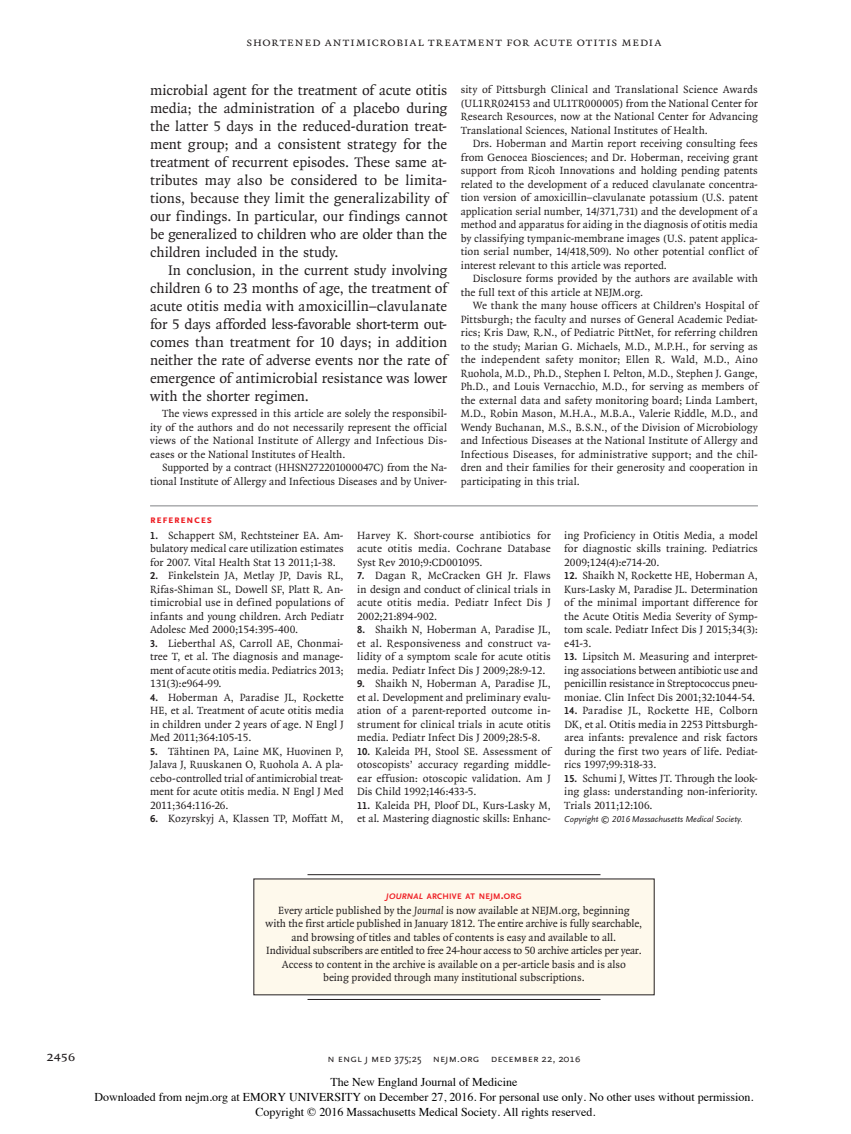
<style>
.page{position:relative;width:851px;height:1134px;background:#fff}
.page>*{position:absolute;margin:0;border:0;box-sizing:border-box;transform-origin:0 0}
.t1{font:15px/18px "OTNEJM Quadraat";letter-spacing:-.005em;color:#231f20;text-align:justify}
.t2{font:14.25px "OTNEJM Quadraat Cap";color:#231f20}
.t3{font:12.75px "OTNEJM Quadraat Small Cap";letter-spacing:.05em;color:#231f20}
.t4{font:12px/15px "Times";color:#000;text-align:center}
.t5{font:11.25px/13.5px "OTNEJM Quadraat";color:#231f20;text-align:justify}
.t6{font:700 11.25px "OTNEJM Scala Sans Small LF Cap";letter-spacing:.05em;color:#ee1d23}
.t7{font:10.8px "OTNEJM Scala Sans LF Cap";letter-spacing:.01em;color:#231f20}
.t8{font:italic 9px "OTNEJM Scala Sans LF";color:#231f20}
.t9{font:700 8.4px "OTNEJM Scala Sans LF Cap";letter-spacing:.03em;color:#ee1d23}
.s1{font-family:"OTNEJM Scala Sans LF";font-weight:700;font-size:10.5px}
.s2{font-style:italic}
.s3{font-size:12px}
.s4{font-family:"OTNEJM Scala Sans OSF"}
.s5{font-family:"OTNEJM Scala Sans LF Small Cap"}
</style>
<div class="page">
<hr style="left:150px;top:506px;width:608px;height:1px;background:#808285">
<div style="left:254px;top:879px;width:400px;height:116px;background:#fef9ec"></div>
<hr style="left:307px;top:874px;width:293px;height:1px;background:#231f20">
<hr style="left:307px;top:999px;width:293px;height:1px;background:#231f20">
<p class="t3" style="left:247px;top:35px;width:416px">Shortened Antimicrobial Treatment for Acute Otitis Media</p>
<p class="t1" style="left:150px;top:81px;width:299px">microbial agent for the treatment of acute otitis media; the administration of a placebo during the latter 5 days in the reduced-duration treat&shy;ment group; and a consistent strategy for the treatment of recurrent episodes. These same at&shy;tributes may also be considered to be limita&shy;tions, because they limit the generalizability of our findings. In particular, our findings cannot be generalized to children who are older than the children included in the study.</p>
<p class="t1" style="left:150px;top:261px;width:299px;text-indent:18px">In conclusion, in the current study involving children 6 to 23 months of age, the treatment of acute otitis media with amoxicillin–clavulanate for 5 days afforded less-favorable short-term out&shy;comes than treatment for 10 days; in addition neither the rate of adverse events nor the rate of emergence of antimicrobial resistance was lower with the shorter regimen.</p>
<p class="t5" style="left:150px;top:407px;width:299px;text-indent:12px">The views expressed in this article are solely the responsibil&shy;ity of the authors and do not necessarily represent the official views of the National Institute of Allergy and Infectious Dis&shy;eases or the National Institutes of Health.</p>
<p class="t5" style="left:150px;top:461px;width:299px;text-align:right">Supported by a contract (HHSN272201000047C) from the Na&shy;tional Institute of Allergy and Infectious Diseases and by Univer-</p>
<p class="t5" style="left:460px;top:83px;width:299px">sity of Pittsburgh Clinical and Translational Science Awards (UL1RR024153 and UL1TR000005) from the National Center for Research Resources, now at the National Center for Advancing Translational Sciences, National Institutes of Health.</p>
<p class="t5" style="left:460px;top:137px;width:299px;text-indent:12px">Drs. Hoberman and Martin report receiving consulting fees from Genocea Biosciences; and Dr. Hoberman, receiving grant support from Ricoh Innovations and holding pending patents related to the development of a reduced clavulanate concentra&shy;tion version of amoxicillin–clavulanate potassium (U.S. patent application serial number, 14/371,731) and the development of a method and apparatus for aiding in the diagnosis of otitis media by classifying tympanic-membrane images (U.S. patent applica&shy;tion serial number, 14/418,509). No other potential conflict of interest relevant to this article was reported.</p>
<p class="t5" style="left:460px;top:272px;width:298px;text-indent:12px">Disclosure forms provided by the authors are available with the full text of this article at NEJM.org.</p>
<p class="t5" style="left:460px;top:299px;width:299px;text-indent:12px">We thank the many house officers at Children’s Hospital of Pittsburgh; the faculty and nurses of General Academic Pediat&shy;rics; Kris Daw, R.N., of Pediatric PittNet, for referring children to the study; Marian G. Michaels, M.D., M.P.H., for serving as the independent safety monitor; Ellen R. Wald, M.D., Aino Ruohola, M.D., Ph.D., Stephen I. Pelton, M.D., Stephen J. Gange, Ph.D., and Louis Vernacchio, M.D., for serving as members of the external data and safety monitoring board; Linda Lambert, M.D., Robin Mason, M.H.A., M.B.A., Valerie Riddle, M.D., and Wendy Buchanan, M.S., B.S.N., of the Division of Microbiology and Infectious Diseases at the National Institute of Allergy and Infectious Diseases, for administrative support; and the chil&shy;dren and their families for their generosity and cooperation in participating in this trial.</p>
<p class="t6" style="left:150px;top:513px;width:63px">References</p>
<p class="t5" style="left:150px;top:528px;width:195px"><span class="s1">1.</span> Schappert SM, Rechtsteiner EA. Am&shy;bulatory medical care utilization estimates for 2007. Vital Health Stat 13 2011;1-38.</p>
<p class="t5" style="left:150px;top:569px;width:195px"><span class="s1">2.</span> Finkelstein JA, Metlay JP, Davis RL, Rifas-Shiman SL, Dowell SF, Platt R. An&shy;timicrobial use in defined populations of infants and young children. Arch Pediatr Adolesc Med 2000;154:395-400.</p>
<p class="t5" style="left:150px;top:636px;width:195px"><span class="s1">3.</span> Lieberthal AS, Carroll AE, Chonmai&shy;tree T, et al. The diagnosis and manage&shy;ment of acute otitis media. Pediatrics 2013; 131(3):e964-99.</p>
<p class="t5" style="left:150px;top:690px;width:195px"><span class="s1">4.</span> Hoberman A, Paradise JL, Rockette HE, et al. Treatment of acute otitis media in children under 2 years of age. N Engl J Med 2011;364:105-15.</p>
<p class="t5" style="left:150px;top:744px;width:195px"><span class="s1">5.</span> Tähtinen PA, Laine MK, Huovinen P, Jalava J, Ruuskanen O, Ruohola A. A pla&shy;cebo-controlled trial of antimicrobial treat&shy;ment for acute otitis media. N Engl J Med 2011;364:116-26.</p>
<p class="t5" style="left:150px;top:812px;width:195px"><span class="s1">6.</span> Kozyrskyj A, Klassen TP, Moffatt M,</p>
<p class="t5" style="left:357px;top:528px;width:195px">Harvey K. Short-course antibiotics for acute otitis media. Cochrane Database Syst Rev 2010;9:CD001095.</p>
<p class="t5" style="left:357px;top:569px;width:195px"><span class="s1">7.</span> Dagan R, McCracken GH Jr. Flaws in design and conduct of clinical trials in acute otitis media. Pediatr Infect Dis J 2002;21:894-902.</p>
<p class="t5" style="left:357px;top:623px;width:195px"><span class="s1">8.</span> Shaikh N, Hoberman A, Paradise JL, et al. Responsiveness and construct va&shy;lidity of a symptom scale for acute otitis media. Pediatr Infect Dis J 2009;28:9-12.</p>
<p class="t5" style="left:357px;top:677px;width:195px"><span class="s1">9.</span> Shaikh N, Hoberman A, Paradise JL, et al. Development and preliminary evalu&shy;ation of a parent-reported outcome in&shy;strument for clinical trials in acute otitis media. Pediatr Infect Dis J 2009;28:5-8.</p>
<p class="t5" style="left:357px;top:744px;width:195px"><span class="s1">10.</span> Kaleida PH, Stool SE. Assessment of otoscopists’ accuracy regarding middle&shy;ear effusion: otoscopic validation. Am J Dis Child 1992;146:433-5.</p>
<p class="t5" style="left:357px;top:798px;width:195px"><span class="s1">11.</span> Kaleida PH, Ploof DL, Kurs-Lasky M, et al. Mastering diagnostic skills: Enhanc-</p>
<p class="t5" style="left:564px;top:528px;width:195px">ing Proficiency in Otitis Media, a model for diagnostic skills training. Pediatrics 2009;124(4):e714-20.</p>
<p class="t5" style="left:564px;top:569px;width:195px"><span class="s1">12.</span> Shaikh N, Rockette HE, Hoberman A, Kurs-Lasky M, Paradise JL. Determination of the minimal important difference for the Acute Otitis Media Severity of Symp&shy;tom scale. Pediatr Infect Dis J 2015;34(3): e41-3.</p>
<p class="t5" style="left:564px;top:650px;width:195px"><span class="s1">13.</span> Lipsitch M. Measuring and interpret&shy;ing associations between antibiotic use and penicillin resistance in Streptococcus pneu&shy;moniae. Clin Infect Dis 2001;32:1044-54.</p>
<p class="t5" style="left:564px;top:704px;width:195px"><span class="s1">14.</span> Paradise JL, Rockette HE, Colborn DK, et al. Otitis media in 2253 Pittsburgh&shy;area infants: prevalence and risk factors during the first two years of life. Pediat&shy;rics 1997;99:318-33.</p>
<p class="t5" style="left:564px;top:771px;width:195px"><span class="s1">15.</span> Schumi J, Wittes JT. Through the look&shy;ing glass: understanding non-inferiority.<br>Trials 2011;12:106.</p>
<p class="t8" style="left:564px;top:814px;width:180px">Copyright © 2016 Massachusetts Medical Society.</p>
<p class="t9" style="left:386px;top:891px;width:137px"><span class="s2">JOURNAL</span> ARCHIVE AT NEJM<span class="s3">.</span>ORG</p>
<p class="t5" style="left:265px;top:904px;width:378px;text-align:center">Every article published by the <span class="s2">Journal</span> is now available at NEJM.org, beginning<br>with the first article published in January 1812. The entire archive is fully searchable, and browsing of titles and tables of contents is easy and available to all.<br>Individual subscribers are entitled to free 24-hour access to 50 archive articles per year.<br>Access to content in the archive is available on a per-article basis and is also<br>being provided through many institutional subscriptions.</p>
<p class="t2" style="left:46px;top:1048px;width:30px">2456</p>
<p class="t7" style="left:327px;top:1053px;width:254px">n engl j med <span class="s4">375;25</span> nejm.org <span class="s5">December 22, 2016</span></p>
<p class="t4" style="left:94px;top:1076px;width:660px">The New England Journal of Medicine<br>Downloaded from nejm.org at EMORY UNIVERSITY on December 27, 2016. For personal use only. No other uses without permission.<br>Copyright © 2016 Massachusetts Medical Society. All rights reserved.</p>
</div>
